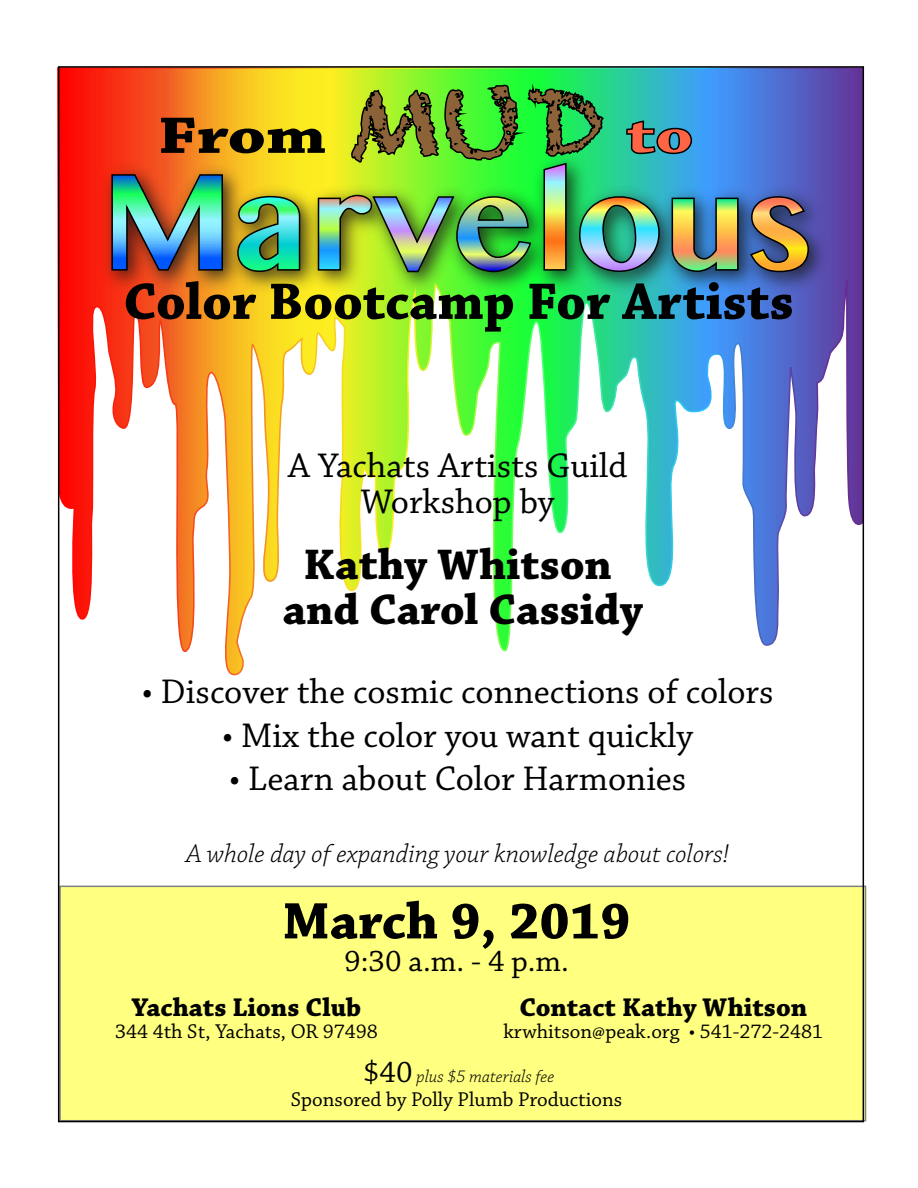
<style>
.page{position:relative;width:918px;height:1188px;background:#fff}
.page>*{position:absolute;margin:0;border:0;box-sizing:border-box;transform-origin:0 0}
.t1{font:700 54px "Chaparral Pro";color:#000}
.t2{font:700 54px "Chaparral Pro";color:#000;scale:1.3 1}
.t3{font:700 45px/45px "Chaparral Pro";color:#000;text-align:center}
.t4{font:36px/36px "Chaparral Pro";color:#000;text-align:center}
.t5{font:31.5px "Chaparral Pro";color:#000}
.t6{font:italic 300 27px "Chaparral Pro";color:#000}
.t7{font:700 27px "Chaparral Pro";color:#000}
.t8{font:21px "Chaparral Pro";color:#000}
.t9{font:italic 300 18px "Chaparral Pro";color:#000}
.s1{font-family:"Chalkduster";font-weight:400;font-size:90px;color:#8c6239}
.s2{color:#ff6445}
.s3{font-weight:400;font-style:normal;font-size:31.5px}
</style>
<div class="page">
<svg style="left:57px;top:66px;width:804px;height:610px"></svg>
<img style="left:94px;top:157px;width:157px;height:142px">
<svg style="left:111px;top:173px;width:113px;height:98px;background:#6f877d"></svg>
<img style="left:220px;top:179px;width:108px;height:121px">
<svg style="left:236px;top:195px;width:65px;height:78px;background:#50b073"></svg>
<img style="left:301px;top:178px;width:54px;height:121px">
<img style="left:355px;top:273px;width:84px;height:27px">
<img style="left:439px;top:273px;width:120px;height:27px">
<img style="left:526px;top:273px;width:36px;height:26px">
<img style="left:562px;top:273px;width:92px;height:27px">
<img style="left:654px;top:273px;width:79px;height:27px">
<img style="left:317px;top:77px;width:422px;height:196px">
<img style="left:733px;top:179px;width:104px;height:121px">
<svg style="left:749px;top:195px;width:61px;height:78px;background:#8a7462"></svg>
<div style="left:59px;top:886px;width:807px;height:235px;background:#ffff80"></div>
<h1 class="t2" style="left:158px;top:104px;width:414px">From <span class="s1">MUD</span> <span class="s2">to</span></h1>
<h1 class="t1" style="left:123px;top:270px;width:672px">Color Bootcamp For Artists</h1>
<p class="t4" style="left:288px;top:449px;width:340px">A Yachats Artists Guild<br>Workshop by</p>
<p class="t3" style="left:283px;top:544px;width:362px">Kathy Whitson and Carol Cassidy</p>
<p class="t4" style="left:142px;top:675px;width:633px">• Discover the cosmic connections of colors</p>
<p class="t4" style="left:222px;top:719px;width:472px">• Mix the color you want quickly</p>
<p class="t4" style="left:229px;top:762px;width:459px">• Learn about Color Harmonies</p>
<p class="t6" style="left:186px;top:839px;width:545px">A whole day of expanding your knowledge about colors!</p>
<h1 class="t1" style="left:283px;top:890px;width:349px">March 9, 2019</h1>
<p class="t5" style="left:344px;top:944px;width:226px">9:30 a.m. - 4 p.m.</p>
<p class="t7" style="left:519px;top:991px;width:289px">Contact Kathy Whitson</p>
<p class="t8" style="left:503px;top:1020px;width:321px">krwhitson@peak.org • 541-272-2481</p>
<p class="t7" style="left:132px;top:991px;width:231px">Yachats Lions Club</p>
<p class="t8" style="left:115px;top:1020px;width:264px">344 4th St, Yachats, OR 97498</p>
<p class="t9" style="left:363px;top:1067px;width:193px"><span class="s3">$40</span> plus $5 materials fee</p>
<p class="t8" style="left:291px;top:1087px;width:333px">Sponsored by Polly Plumb Productions</p>
</div>
